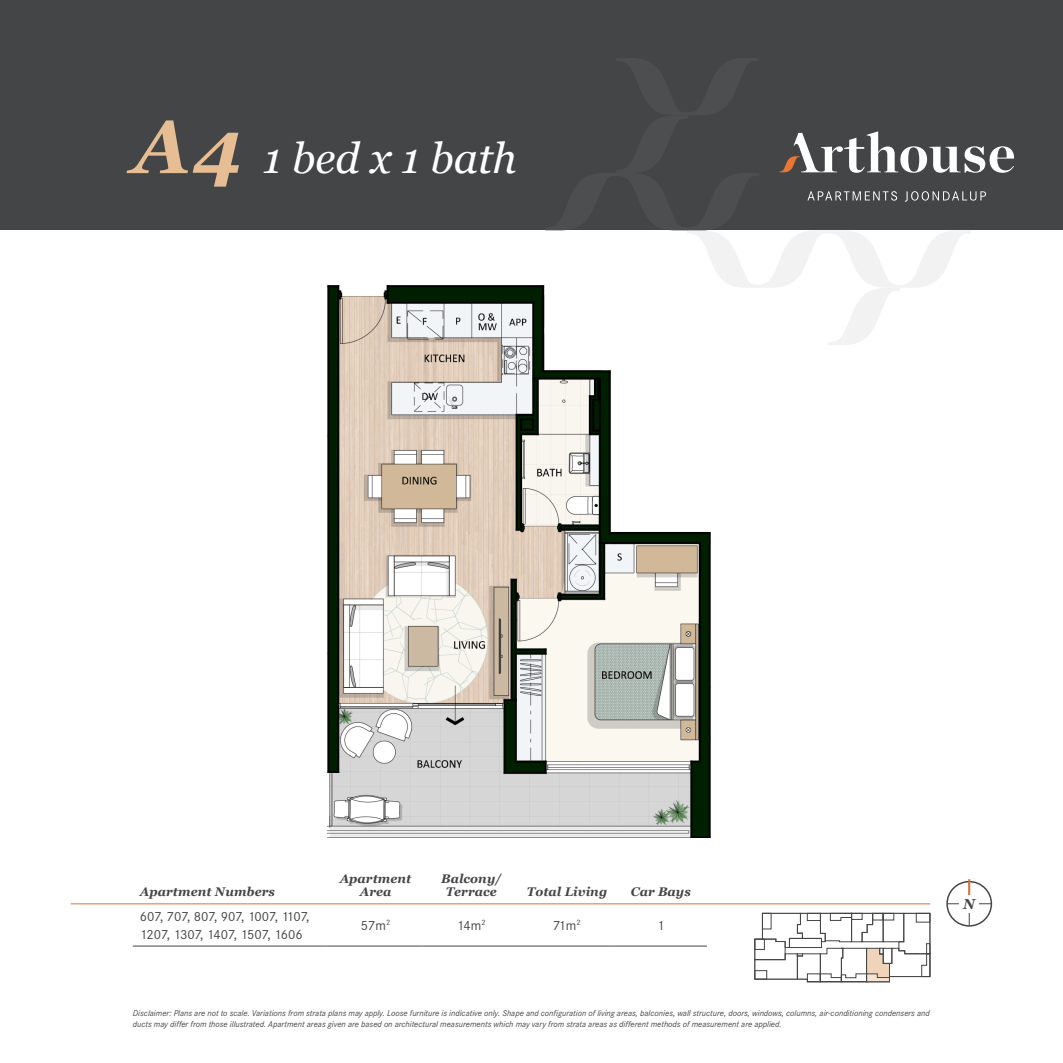
<style>
.page{position:relative;width:1063px;height:1063px;background:#fff}
.page>*{position:absolute;margin:0;border:0;box-sizing:border-box;transform-origin:0 0}
.FP_Headline{font:italic 42.5px "Georgia";color:#fff}
.t1{font:italic 700 14.38px "Georgia";color:#444547}
.FP_Legend{font:13.75px/18.8px "Corporate S";color:#444547}
.Feature_Copy{font:italic 700 12.5px/13.8px "Georgia";letter-spacing:.005em;color:#444547;text-align:center}
.t2{font:italic 8.75px/11.2px "Corporate S";color:#444547}
.s1{font-weight:700;font-size:75px;color:#e7bd94}
</style>
<div class="page">
<img style="left:327px;top:285px;width:384px;height:552px">
<div style="left:946px;top:881px;width:46px;height:46px;border:2px solid #444547;border-radius:50%"></div>
<hr style="left:947px;top:904px;width:44px;height:1px;background:#444547">
<hr style="left:969px;top:882px;width:1px;height:44px;background:#444547">
<svg style="left:968px;top:879px;width:2px;height:16px"></svg>
<div style="left:959px;top:895px;width:20px;height:17px;background:#fff"></div>
<div style="left:0;top:0;width:1063px;height:230px;background:#444547"></div>
<svg style="left:545px;top:131px;width:469px;height:214px"></svg>
<hr style="left:71px;top:904px;width:859px;height:1px;background:#de7130">
<hr style="left:133px;top:946px;width:195px;height:1px;background:#444547">
<hr style="left:328px;top:946px;width:95px;height:1px;background:#444547">
<hr style="left:423px;top:946px;width:96px;height:1px;background:#444547">
<hr style="left:519px;top:946px;width:96px;height:1px;background:#444547">
<hr style="left:615px;top:946px;width:92px;height:1px;background:#444547">
<svg style="left:754px;top:913px;width:176px;height:69px"></svg>
<p class="FP_Headline" style="left:133px;top:127px;width:386px"><span class="s1">A4</span> 1 bed x 1 bath</p>
<p class="Feature_Copy" style="left:140px;top:885px;width:137px">Apartment Numbers</p>
<p class="Feature_Copy" style="left:340px;top:871px;width:73px">Apartment<br>Area</p>
<p class="Feature_Copy" style="left:441px;top:871px;width:62px">Balcony/<br>Terrace</p>
<p class="Feature_Copy" style="left:527px;top:885px;width:82px">Total Living</p>
<p class="Feature_Copy" style="left:631px;top:885px;width:62px">Car Bays</p>
<p class="FP_Legend" style="left:140px;top:907px;width:171px">607, 707, 807, 907, 1007, 1107,<br>1207, 1307, 1407, 1507, 1606</p>
<p class="FP_Legend" style="left:361px;top:916px;width:31px">57m<sup>2</sup></p>
<p class="FP_Legend" style="left:457px;top:916px;width:30px">14m<sup>2</sup></p>
<p class="FP_Legend" style="left:553px;top:916px;width:29px">71m<sup>2</sup></p>
<p class="FP_Legend" style="left:657px;top:916px;width:9px">1</p>
<p class="t2" style="left:133px;top:1008px;width:799px">Disclaimer: Plans are not to scale. Variations from strata plans may apply. Loose furniture is indicative only. Shape and configuration of living areas, balconies, wall structure, doors, windows, columns, air‑conditioning condensers and ducts may differ from those illustrated. Apartment areas given are based on architectural measurements which may vary from strata areas as different methods of measurement are applied.</p>
<h2 class="t1" style="left:963px;top:893px;width:13px">N</h2>
</div>
